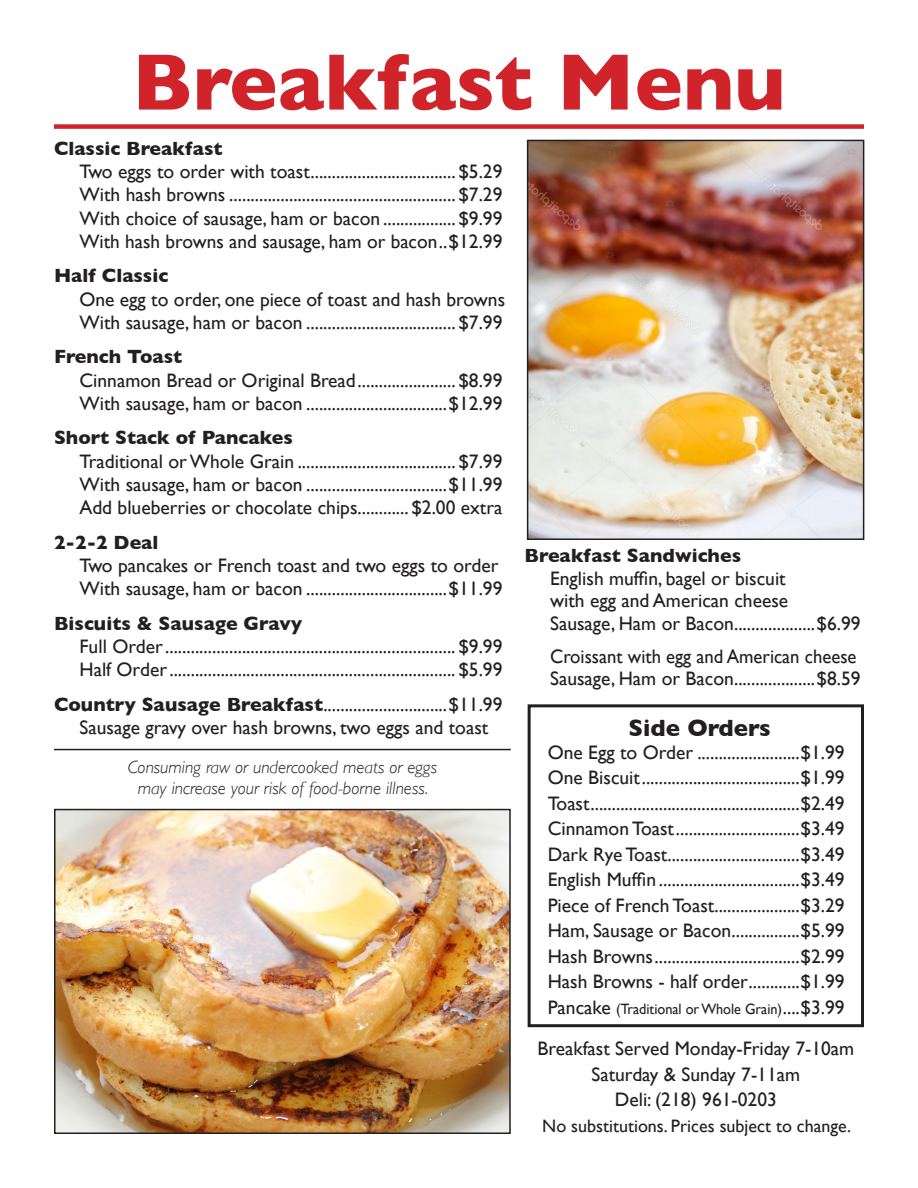
<style>
.page{position:relative;width:918px;height:1188px;background:#fff}
.page>*{position:absolute;margin:0;border:0;box-sizing:border-box;transform-origin:0 0}
.t1{font:700 81px "Gill Sans";color:#d1232a}
.t2{font:700 24px "Gill Sans";color:#231f20}
.t3{font:19.5px/23.2px "Gill Sans";color:#231f20}
.t4{font:700 19.5px "Gill Sans";color:#231f20}
.t5{font:19.5px "Gill Sans";color:#231f20;scale:.96 1}
.t6{font:italic 300 18px "Gill Sans";color:#231f20}
.t7{font:18px "Gill Sans";color:#231f20}
.t8{font:15px "Gill Sans";color:#231f20;scale:.95 1}
.s1{font-weight:700}
.s2{font-size:19.5px}
</style>
<div class="page">
<img style="left:530px;top:143px;width:331px;height:394px">
<div style="left:527px;top:140px;width:337px;height:400px;border:2px solid #231f20"></div>
<div style="left:528px;top:704px;width:336px;height:323px;border:3px solid #231f20"></div>
<div style="left:54px;top:124px;width:810px;height:5px;background:#d1232a"></div>
<hr style="left:54px;top:749px;width:457px;height:1px;background:#231f20">
<img style="left:57px;top:812px;width:451px;height:319px">
<div style="left:54px;top:809px;width:457px;height:325px;border:2px solid #231f20"></div>
<p class="t1" style="left:132px;top:18px;width:655px">Breakfast Menu</p>
<p class="t4" style="left:54px;top:133px;width:170px">Classic Breakfast</p>
<p class="t3" style="left:80px;top:160px;width:424px">Two eggs to order with toast.................................. $5.29</p>
<p class="t3" style="left:80px;top:183px;width:424px">With hash browns ..................................................... $7.29</p>
<p class="t3" style="left:80px;top:206px;width:424px">With choice of sausage, ham or bacon .................$9.99</p>
<p class="t3" style="left:80px;top:230px;width:424px">With hash browns and sausage, ham or bacon..$12.99</p>
<p class="t4" style="left:54px;top:260px;width:116px">Half Classic</p>
<p class="t3" style="left:80px;top:287px;width:427px">One egg to order, one piece of toast and hash browns<br>With sausage, ham or bacon ................................... $7.99</p>
<p class="t4" style="left:54px;top:341px;width:130px">French Toast</p>
<p class="t3" style="left:80px;top:368px;width:424px">Cinnamon Bread or Original Bread....................... $8.99</p>
<p class="t3" style="left:80px;top:392px;width:424px">With sausage, ham or bacon .................................$12.99</p>
<p class="t4" style="left:54px;top:422px;width:240px">Short Stack of Pancakes</p>
<p class="t3" style="left:80px;top:449px;width:424px">Traditional or Whole Grain ..................................... $7.99</p>
<p class="t3" style="left:80px;top:473px;width:424px">With sausage, ham or bacon .................................$11.99</p>
<p class="t3" style="left:80px;top:496px;width:424px">Add blueberries or chocolate chips............$2.00 extra</p>
<p class="t4" style="left:54px;top:527px;width:106px">2-2-2 Deal</p>
<p class="t3" style="left:80px;top:554px;width:421px">Two pancakes or French toast and two eggs to order</p>
<p class="t3" style="left:80px;top:577px;width:424px">With sausage, ham or bacon .................................$11.99</p>
<p class="t4" style="left:54px;top:608px;width:250px">Biscuits &amp; Sausage Gravy</p>
<p class="t3" style="left:80px;top:635px;width:424px">Full Order.................................................................... $9.99</p>
<p class="t3" style="left:80px;top:658px;width:424px">Half Order................................................................... $5.99</p>
<p class="t3" style="left:54px;top:692px;width:450px"><span class="s1">Country Sausage Breakfast</span>.............................$11.99</p>
<p class="t3" style="left:80px;top:716px;width:410px">Sausage gravy over hash browns, two eggs and toast</p>
<p class="t2" style="left:629px;top:709px;width:144px">Side Orders</p>
<p class="t3" style="left:548px;top:740px;width:298px">One Egg to Order ........................$1.99</p>
<p class="t3" style="left:548px;top:766px;width:298px">One Biscuit.....................................$1.99</p>
<p class="t3" style="left:548px;top:791px;width:298px">Toast.................................................$2.49</p>
<p class="t3" style="left:548px;top:817px;width:298px">Cinnamon Toast.............................$3.49</p>
<p class="t3" style="left:548px;top:842px;width:298px">Dark Rye Toast...............................$3.49</p>
<p class="t3" style="left:548px;top:868px;width:298px">English Muffin .................................$3.49</p>
<p class="t3" style="left:548px;top:893px;width:298px">Piece of French Toast....................$3.29</p>
<p class="t3" style="left:548px;top:919px;width:298px">Ham, Sausage or Bacon................$5.99</p>
<p class="t3" style="left:548px;top:944px;width:298px">Hash Browns..................................$2.99</p>
<p class="t3" style="left:548px;top:970px;width:298px">Hash Browns - half order............$1.99</p>
<p class="t8" style="left:548px;top:1000px;width:314px"><span class="s2">Pancake</span> (Traditional or Whole Grain)<span class="s2">....$3.99</span></p>
<p class="t4" style="left:525px;top:540px;width:218px">Breakfast Sandwiches</p>
<p class="t3" style="left:550px;top:566px;width:237px">English muffin, bagel or biscuit</p>
<p class="t3" style="left:550px;top:589px;width:240px">with egg and American cheese</p>
<p class="t3" style="left:550px;top:611px;width:312px">Sausage, Ham or Bacon...................$6.99</p>
<p class="t5" style="left:550px;top:645px;width:321px">Croissant with egg and American cheese</p>
<p class="t3" style="left:550px;top:667px;width:312px">Sausage, Ham or Bacon...................$8.59</p>
<p class="t6" style="left:128px;top:756px;width:311px">Consuming raw or undercooked meats or eggs</p>
<p class="t6" style="left:138px;top:778px;width:292px">may increase your risk of food-borne illness.</p>
<p class="t3" style="left:537px;top:1037px;width:318px">Breakfast Served Monday-Friday 7-10am</p>
<p class="t3" style="left:591px;top:1062px;width:210px">Saturday &amp; Sunday 7-11am</p>
<p class="t3" style="left:615px;top:1088px;width:164px">Deli: (218) 961-0203</p>
<p class="t7" style="left:542px;top:1115px;width:310px">No substitutions. Prices subject to change.</p>
</div>
